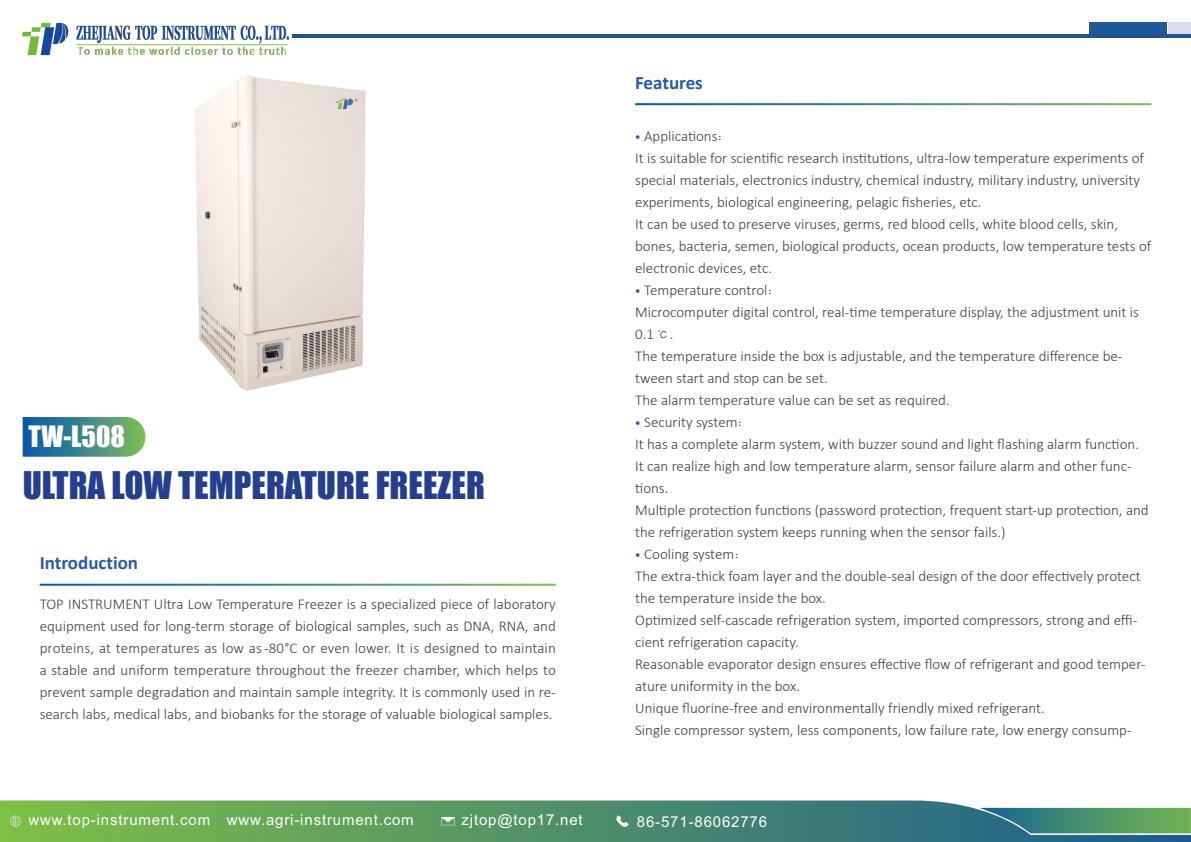
<style>
.page{position:relative;width:1191px;height:842px;background:#fff}
.page>*{position:absolute;margin:0;border:0;box-sizing:border-box;transform-origin:0 0}
.t1{font:35px "Impact";color:#253f8e}
.t2{font:27px "Impact";color:#fff}
.t3{font:700 19px "Calibri";color:#2959a8}
.t4{font:300 15px/22px "Calibri";color:#3e3e3f;text-align:justify}
.t5{font:15px "Arial";letter-spacing:.055em;color:#fff}
.s1{font-family:"Mongolian Baiti";font-weight:400;color:#3f5d93}
.s2{font-family:"Kai Ti";font-weight:400;font-size:10px}
</style>
<div class="page">
<img style="left:195px;top:75px;width:171px;height:316px">
<svg style="left:23px;top:417px;width:122px;height:40px;background:#468b8c"></svg>
<img style="left:22px;top:22px;width:267px;height:34px">
<svg style="left:0;top:800px;width:1191px;height:42px;background:#5d9a6e"></svg>
<svg style="left:616px;top:815px;width:12px;height:12px"></svg>
<svg style="left:441px;top:817px;width:14px;height:8px"></svg>
<svg style="left:979px;top:808px;width:211px;height:25px;background:#499070"></svg>
<svg style="left:10px;top:816px;width:11px;height:11px"></svg>
<div style="left:1089px;top:23px;width:77px;height:11px;background:#1f599d"></div>
<div style="left:1168px;top:23px;width:23px;height:11px;background:#d9deee"></div>
<hr style="left:292px;top:34px;width:899px;height:4px;background:#23538c">
<p class="t2" style="left:28px;top:415px;width:98px">TW-L508</p>
<p class="t1" style="left:23px;top:458px;width:464px">ULTRA LOW TEMPERATURE FREEZER</p>
<p class="t3" style="left:40px;top:549px;width:100px">Introduction</p>
<p class="t4" style="left:40px;top:593px;width:517px">TOP INSTRUMENT Ultra Low Temperature Freezer is a specialized piece of laboratory equipment used for long-term storage of biological samples, such as DNA, RNA, and proteins, at temperatures as low as -80°C or even lower. It is designed to maintain a stable and uniform temperature throughout the freezer chamber, which helps to prevent sample degradation and maintain sample integrity. It is commonly used in re&shy;search labs, medical labs, and biobanks for the storage of valuable biological samples.</p>
<p class="t3" style="left:635px;top:69px;width:69px">Features</p>
<p class="t4" style="left:635px;top:125px;width:518px;text-align:left"><span class="s1">·</span> Applications<span class="s2">：<br></span>It is suitable for scientific research institutions, ultra-low temperature experiments of special materials, electronics industry, chemical industry, military industry, university experiments, biological engineering, pelagic fisheries, etc.<br>It can be used to preserve viruses, germs, red blood cells, white blood cells, skin, bones, bacteria, semen, biological products, ocean products, low temperature tests of electronic devices, etc.<br><span class="s1">·</span> Temperature control<span class="s2">：<br></span>Microcomputer digital control, real-time temperature display, the adjustment unit is 0.1 <span class="s2">℃</span> .<br>The temperature inside the box is adjustable, and the temperature difference be&shy;tween start and stop can be set.<br>The alarm temperature value can be set as required.<br><span class="s1">·</span> Security system<span class="s2">：<br></span>It has a complete alarm system, with buzzer sound and light flashing alarm function.<br>It can realize high and low temperature alarm, sensor failure alarm and other func&shy;tions.<br>Multiple protection functions (password protection, frequent start-up protection, and the refrigeration system keeps running when the sensor fails.)<br><span class="s1">·</span> Cooling system<span class="s2">：<br></span>The extra-thick foam layer and the double-seal design of the door effectively protect the temperature inside the box.<br>Optimized self-cascade refrigeration system, imported compressors, strong and effi&shy;cient refrigeration capacity.<br>Reasonable evaporator design ensures effective flow of refrigerant and good temper&shy;ature uniformity in the box.<br>Unique fluorine-free and environmentally friendly mixed refrigerant.<br>Single compressor system, less components, low failure rate, low energy consump-</p>
<p class="t5" style="left:28px;top:810px;width:387px">www.top-instrument.com www.agri-instrument.com</p>
<p class="t5" style="left:461px;top:810px;width:123px">zjtop@top17.net</p>
<p class="t5" style="left:637px;top:811px;width:132px">86-571-86062776</p>
</div>
